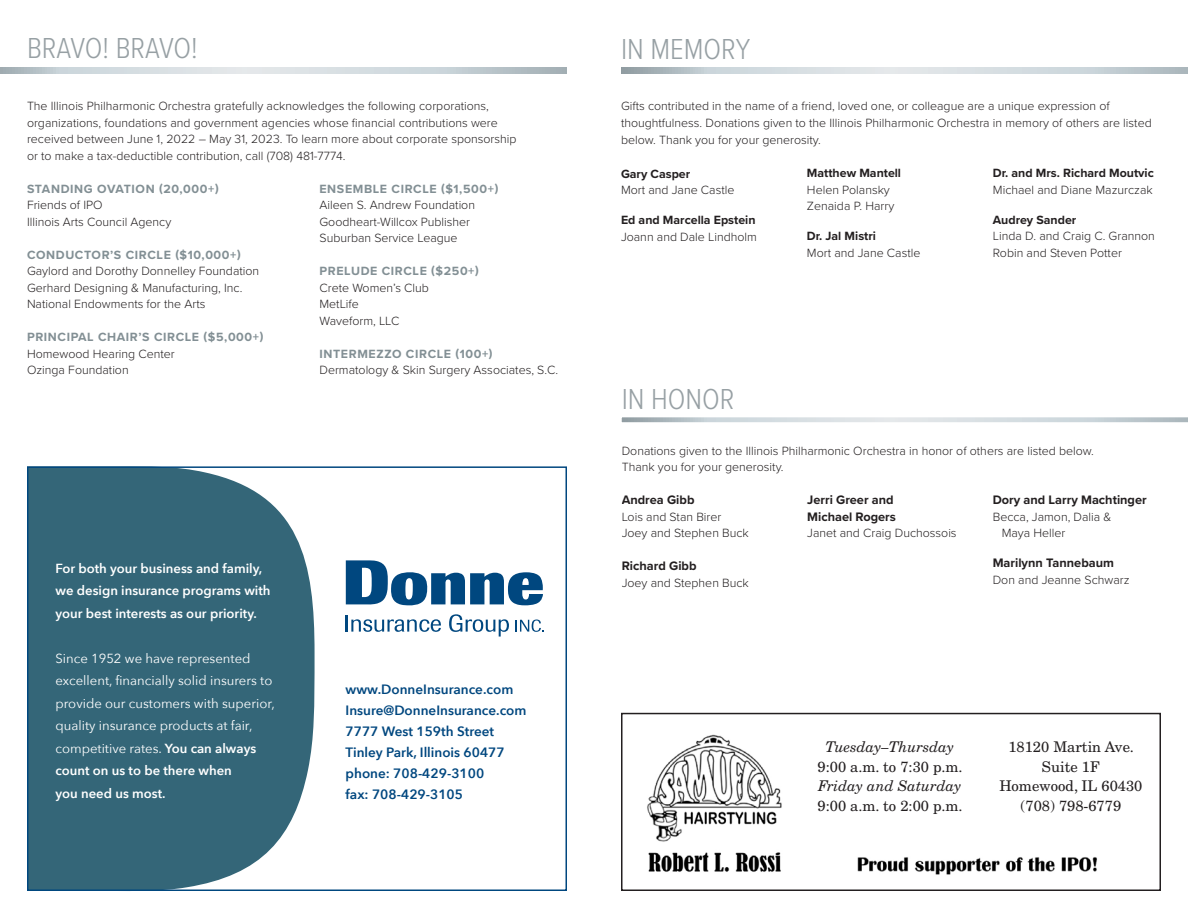
<style>
.page{position:relative;width:1188px;height:918px;background:#fff}
.page>*{position:absolute;margin:0;border:0;box-sizing:border-box;transform-origin:0 0}
.t1{font:300 30px "Proxima Nova Cond";color:#97a0a4}
.t2{font:14.7px/19.5px "New Century Schlbk LT Std";color:#231f20;text-align:center}
.t3{font:italic 14.7px "New Century Schlbk LT Std";color:#231f20}
.t4{font:600 13.5px/21px "Avenir Next";color:#00477f}
.t5{font:13.2px/22.5px "Avenir Next";color:#fff}
.t6{font:600 13.2px/22.5px "Avenir Next";color:#fff}
.t7{font:700 12.75px/16.5px "Proxima Nova";color:#231f20}
.t8{font:300 12.3px/16.5px "Proxima Nova";color:#231f20}
.t9{font:700 12.3px "Proxima Nova";letter-spacing:.05em;color:#828f94}
.t10{font:700 12.3px "Proxima Nova";color:#231f20}
.s1{font-weight:600}
</style>
<div class="page">
<svg style="left:621px;top:417px;width:567px;height:6px;background:#d5dcdf"></svg>
<svg style="left:621px;top:68px;width:567px;height:6px;background:#cbd4d8"></svg>
<img style="left:647px;top:734px;width:135px;height:138px">
<div style="left:621px;top:713px;width:540px;height:178px;border:2px solid #231f20"></div>
<img style="left:857px;top:857px;width:240px;height:18px">
<svg style="left:0;top:67px;width:567px;height:6px;background:#ccd4d9"></svg>
<svg style="left:30px;top:469px;width:285px;height:419px;background:#437182"></svg>
<div style="left:27px;top:466px;width:540px;height:425px;border:2px solid #00477f"></div>
<svg style="left:346px;top:615px;width:95px;height:17px"></svg>
<svg style="left:449px;top:614px;width:60px;height:23px"></svg>
<svg style="left:515px;top:620px;width:29px;height:12px"></svg>
<svg style="left:346px;top:560px;width:197px;height:45px"></svg>
<h1 class="t1" style="left:27px;top:26px;width:172px">BRAVO! BRAVO!</h1>
<p class="t8" style="left:27px;top:97px;width:491px">The Illinois Philharmonic Orchestra gratefully acknowledges the following corporations, organizations, foundations and government agencies whose financial contributions were received between June 1, 2022 – May 31, 2023. To learn more about corporate sponsorship or to make a tax-deductible contribution, call (708) 481-7774.</p>
<p class="t9" style="left:27px;top:179px;width:193px">STANDING OVATION (20,000+)</p>
<p class="t8" style="left:27px;top:196px;width:146px">Friends of IPO<br>Illinois Arts Council Agency</p>
<p class="t9" style="left:27px;top:245px;width:215px">CONDUCTOR’S CIRCLE ($10,000+)</p>
<p class="t8" style="left:27px;top:262px;width:234px">Gaylord and Dorothy Donnelley Foundation<br>Gerhard Designing &amp; Manufacturing, Inc.<br>National Endowments for the Arts</p>
<p class="t9" style="left:27px;top:328px;width:238px">PRINCIPAL CHAIR’S CIRCLE ($5,000+)</p>
<p class="t8" style="left:27px;top:345px;width:149px">Homewood Hearing Center<br>Ozinga Foundation</p>
<p class="t9" style="left:319px;top:179px;width:180px">ENSEMBLE CIRCLE ($1,500+)</p>
<p class="t8" style="left:319px;top:196px;width:157px">Aileen S. Andrew Foundation<br>Goodheart-Willcox Publisher<br>Suburban Service League</p>
<p class="t9" style="left:319px;top:262px;width:161px">PRELUDE CIRCLE ($250+)</p>
<p class="t8" style="left:319px;top:279px;width:111px">Crete Women’s Club<br>MetLife<br>Waveform, LLC</p>
<p class="t9" style="left:319px;top:344px;width:175px">INTERMEZZO CIRCLE (100+)</p>
<p class="t8" style="left:319px;top:361px;width:240px">Dermatology &amp; Skin Surgery Associates, S.C.</p>
<p class="t6" style="left:56px;top:557px;width:217px">For both your business and family, we design insurance programs with your best interests as our priority.</p>
<p class="t5" style="left:56px;top:646px;width:221px">Since 1952 we have represented excellent, financially solid insurers to provide our customers with superior, quality insurance products at fair, competitive rates. <span class="s1">You can always count on us to be there when<br>you need us most.</span></p>
<p class="t4" style="left:346px;top:678px;width:182px">www.DonneInsurance.com<br>Insure@DonneInsurance.com<br>7777 West 159th Street<br>Tinley Park, Illinois 60477 phone: 708-429-3100<br>fax: 708-429-3105</p>
<h1 class="t1" style="left:621px;top:27px;width:131px">IN MEMORY</h1>
<p class="t8" style="left:621px;top:97px;width:532px;line-height:17px">Gifts contributed in the name of a friend, loved one, or colleague are a unique expression of thoughtfulness. Donations given to the Illinois Philharmonic Orchestra in memory of others are listed below. Thank you for your generosity.</p>
<p class="t10" style="left:621px;top:165px;width:71px">Gary Casper</p>
<p class="t8" style="left:621px;top:181px;width:115px">Mort and Jane Castle</p>
<p class="t10" style="left:621px;top:211px;width:136px">Ed and Marcella Epstein</p>
<p class="t8" style="left:621px;top:228px;width:137px">Joann and Dale Lindholm</p>
<p class="t10" style="left:993px;top:164px;width:162px">Dr. and Mrs. Richard Moutvic</p>
<p class="t8" style="left:993px;top:181px;width:161px">Michael and Diane Mazurczak</p>
<p class="t10" style="left:993px;top:211px;width:85px">Audrey Sander</p>
<p class="t8" style="left:993px;top:227px;width:163px">Linda D. and Craig C. Grannon<br>Robin and Steven Potter</p>
<p class="t10" style="left:807px;top:164px;width:96px">Matthew Mantell</p>
<p class="t8" style="left:807px;top:181px;width:89px">Helen Polansky<br>Zenaida P. Harry</p>
<p class="t10" style="left:807px;top:227px;width:71px">Dr. Jal Mistri</p>
<p class="t8" style="left:807px;top:244px;width:115px">Mort and Jane Castle</p>
<h1 class="t1" style="left:622px;top:377px;width:114px">IN HONOR</h1>
<p class="t8" style="left:622px;top:442px;width:474px">Donations given to the Illinois Philharmonic Orchestra in honor of others are listed below.<br>Thank you for your generosity.</p>
<p class="t7" style="left:622px;top:491px;width:74px">Andrea Gibb</p>
<p class="t8" style="left:622px;top:508px;width:129px">Lois and Stan Birer<br>Joey and Stephen Buck</p>
<p class="t7" style="left:622px;top:557px;width:76px">Richard Gibb</p>
<p class="t8" style="left:622px;top:574px;width:129px">Joey and Stephen Buck</p>
<p class="t7" style="left:807px;top:491px;width:90px">Jerri Greer and<br>Michael Rogers</p>
<p class="t8" style="left:807px;top:524px;width:151px">Janet and Craig Duchossois</p>
<p class="t7" style="left:993px;top:491px;width:155px">Dory and Larry Machtinger</p>
<p class="t8" style="left:1002px;top:508px;width:111px;text-indent:-9px">Becca, Jamon, Dalia &amp;<br>Maya Heller</p>
<p class="t7" style="left:993px;top:554px;width:123px">Marilynn Tannebaum</p>
<p class="t8" style="left:993px;top:571px;width:138px">Don and Jeanne Schwarz</p>
<p class="t3" style="left:825px;top:738px;width:130px">Tuesday–Thursday</p>
<p class="t2" style="left:818px;top:757px;width:147px">9:00 a.m. to 7:30 p.m.</p>
<p class="t3" style="left:818px;top:777px;width:145px">Friday and Saturday</p>
<p class="t2" style="left:818px;top:796px;width:147px">9:00 a.m. to 2:00 p.m.</p>
<p class="t2" style="left:999px;top:737px;width:145px">18120 Martin Ave.<br>Suite 1F<br>Homewood, IL 60430 (708) 798-6779</p>
</div>
